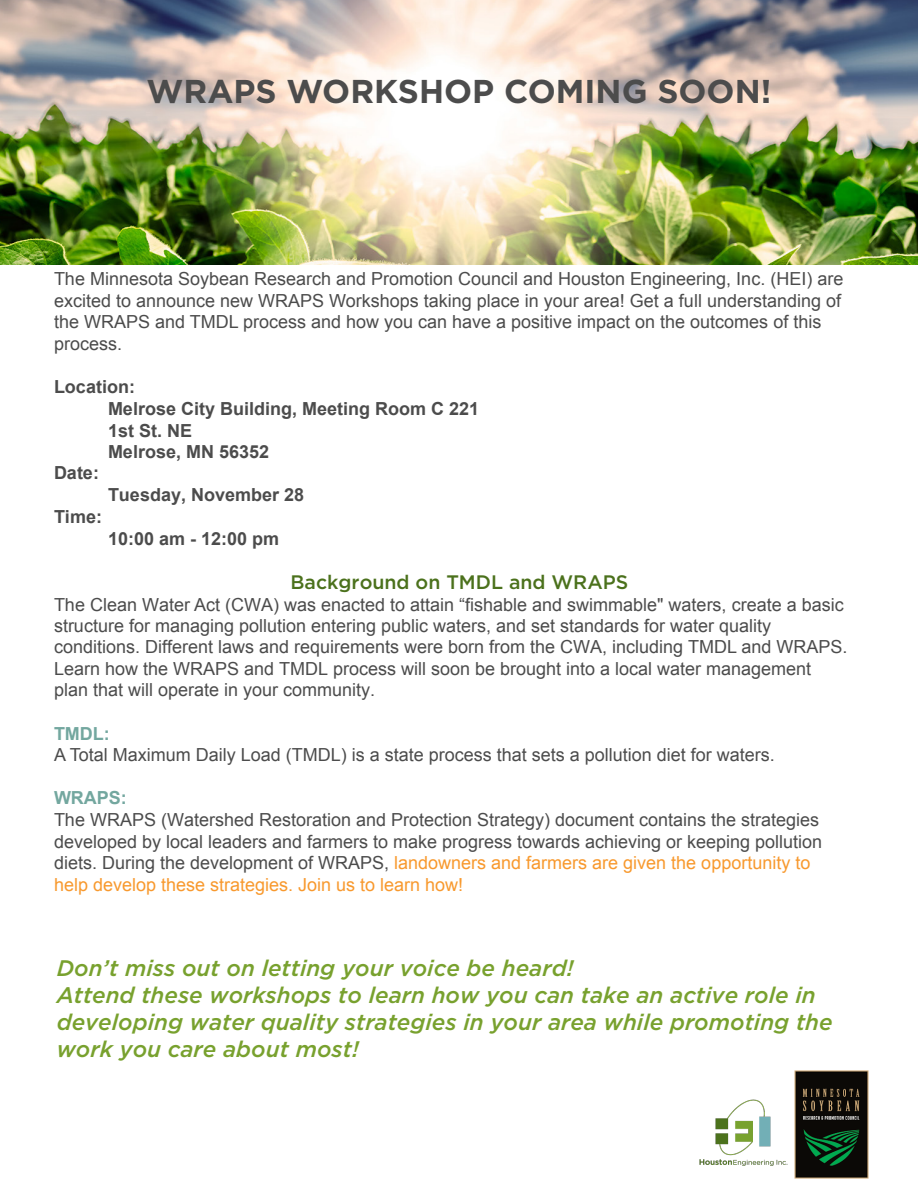
<style>
.page{position:relative;width:918px;height:1188px;background:#fff}
.page>*{position:absolute;margin:0;border:0;box-sizing:border-box;transform-origin:0 0}
.t1{font:700 33px "Gotham";color:#4c4c4c}
.t2{font:italic 500 22.5px/27px "Gotham";color:#78a12e}
.t3{font:500 19.5px "Gotham";color:#4b711c}
.t4{font:18px/21.6px "Arial";color:#4c4c4c}
.t5{font:700 18px/21.6px "Arial";color:#4c4c4c}
.s1{font-weight:700;color:#73a79f}
.s2{color:#f8992e}
</style>
<div class="page">
<img style="left:0;top:0;width:918px;height:265px">
<img style="left:794px;top:1070px;width:75px;height:109px">
<img style="left:699px;top:1099px;width:89px;height:67px">
<p class="t1" style="left:147px;top:71px;width:626px">WRAPS WORKSHOP COMING SOON!</p>
<p class="t4" style="left:54px;top:268px;width:791px">The Minnesota Soybean Research and Promotion Council and Houston Engineering, Inc. (HEI) are excited to announce new WRAPS Workshops taking place in your area! Get a full understanding of the WRAPS and TMDL process and how you can have a positive impact on the outcomes of this process.</p>
<p class="t5" style="left:54px;top:376px;width:82px">Location:</p>
<p class="t5" style="left:108px;top:398px;width:373px">Melrose City Building, Meeting Room C 221<br>1st St. NE<br>Melrose, MN 56352</p>
<p class="t5" style="left:108px;top:485px;width:198px">Tuesday, November 28</p>
<p class="t5" style="left:108px;top:528px;width:173px">10:00 am - 12:00 pm</p>
<p class="t3" style="left:291px;top:570px;width:339px">Background on TMDL and WRAPS</p>
<p class="t4" style="left:54px;top:594px;width:795px">The Clean Water Act (CWA) was enacted to attain “fishable and swimmable" waters, create a basic structure for managing pollution entering public waters, and set standards for water quality conditions. Different laws and requirements were born from the CWA, including TMDL and WRAPS.<br>Learn how the WRAPS and TMDL process will soon be brought into a local water management plan that will operate in your community.</p>
<p class="t4" style="left:54px;top:723px;width:722px"><span class="s1">TMDL:<br></span>A Total Maximum Daily Load (TMDL) is a state process that sets a pollution diet for waters.</p>
<p class="t4" style="left:54px;top:787px;width:770px"><span class="s1">WRAPS:<br></span>The WRAPS (Watershed Restoration and Protection Strategy) document contains the strategies developed by local leaders and farmers to make progress towards achieving or keeping pollution diets. During the development of WRAPS, <span class="s2">landowners and farmers are given the opportunity to help develop these strategies. Join us to learn how!</span></p>
<p class="t5" style="left:54px;top:463px;width:46px">Date:</p>
<p class="t5" style="left:54px;top:506px;width:50px">Time:</p>
<p class="t2" style="left:57px;top:955px;width:777px">Don’t miss out on letting your voice be heard!<br>Attend these workshops to learn how you can take an active role in developing water quality strategies in your area while promoting the work you care about most!</p>
</div>
